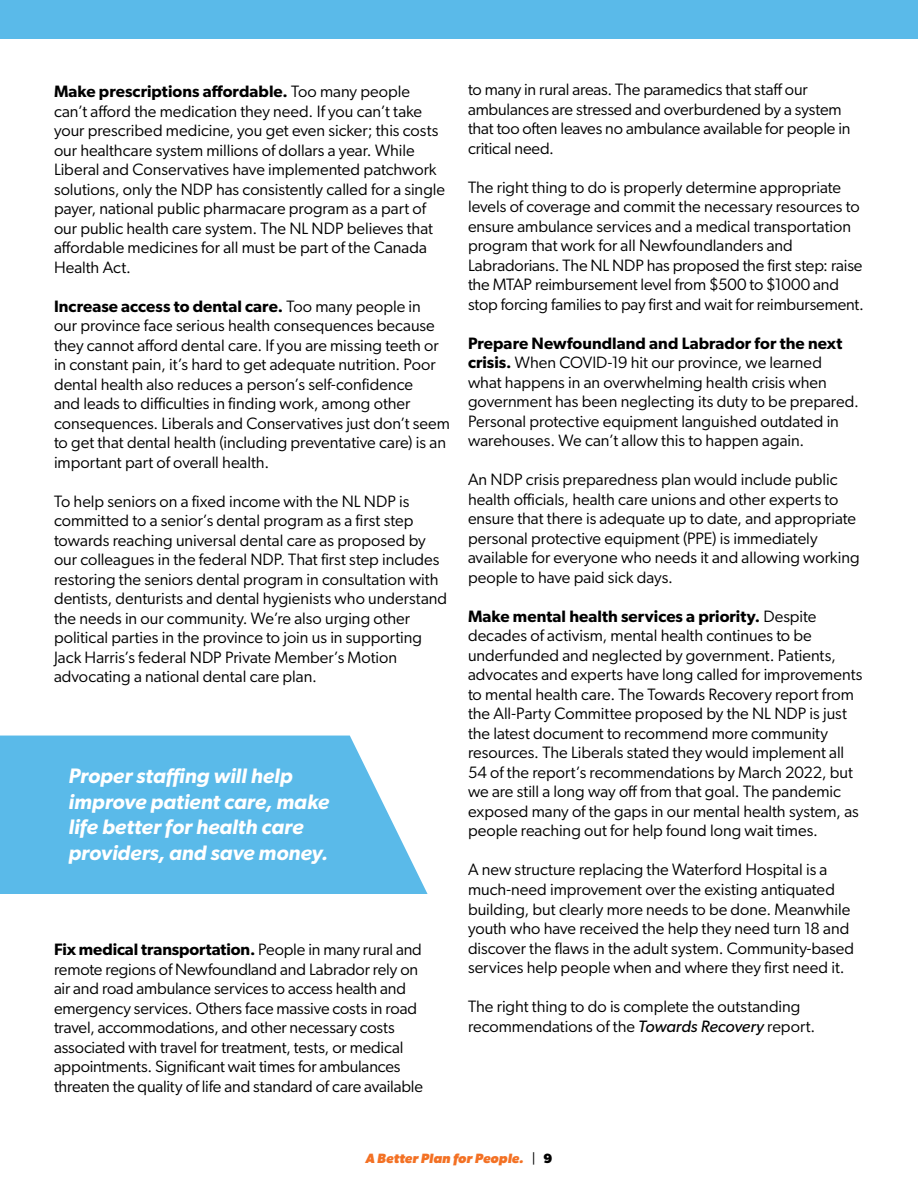
<style>
.page{position:relative;width:918px;height:1188px;background:#fff}
.page>*{position:absolute;margin:0;border:0;box-sizing:border-box;transform-origin:0 0}
.t1{font:italic 600 21px/25.5px "Gibson";color:#fff}
.t2{font:16.5px/19.5px "Gibson";color:#000}
.t3{font:italic 700 13.5px "Gibson";letter-spacing:.01em;color:#f37124}
.s1{font-weight:600}
.s2{font-style:italic}
.s3{font-weight:400;font-style:normal;color:#000}
.s4{font-style:normal;color:#000}
</style>
<div class="page">
<div style="left:0;top:0;width:918px;height:39px;background:#5abae9"></div>
<svg style="left:0;top:736px;width:428px;height:158px;fill:#5abae9"></svg>
<p class="t2" style="left:54px;top:82px;width:393px"><span class="s1">Make prescriptions affordable.</span> Too many people can’t afford the medication they need. If you can’t take your prescribed medicine, you get even sicker; this costs our healthcare system millions of dollars a year. While Liberal and Conservatives have implemented patchwork solutions, only the NDP has consistently called for a single payer, national public pharmacare program as a part of our public health care system. The NL NDP believes that affordable medicines for all must be part of the Canada Health Act.</p>
<p class="t2" style="left:54px;top:296px;width:397px"><span class="s1">Increase access to dental care.</span> Too many people in<br>our province face serious health consequences because they cannot afford dental care. If you are missing teeth or in constant pain, it’s hard to get adequate nutrition. Poor dental health also reduces a person’s self-confidence<br>and leads to difficulties in finding work, among other consequences. Liberals and Conservatives just don’t seem to get that dental health (including preventative care) is an important part of overall health.</p>
<p class="t2" style="left:54px;top:491px;width:395px">To help seniors on a fixed income with the NL NDP is committed to a senior’s dental program as a first step towards reaching universal dental care as proposed by our colleagues in the federal NDP. That first step includes restoring the seniors dental program in consultation with dentists, denturists and dental hygienists who understand the needs in our community. We’re also urging other political parties in the province to join us in supporting Jack Harris’s federal NDP Private Member’s Motion advocating a national dental care plan.</p>
<p class="t1" style="left:69px;top:763px;width:262px">Proper staffing will help improve patient care, make life better for health care providers, and save money.</p>
<p class="t2" style="left:54px;top:940px;width:371px"><span class="s1">Fix medical transportation.</span> People in many rural and remote regions of Newfoundland and Labrador rely on air and road ambulance services to access health and emergency services. Others face massive costs in road travel, accommodations, and other necessary costs associated with travel for treatment, tests, or medical appointments. Significant wait times for ambulances threaten the quality of life and standard of care available</p>
<p class="t2" style="left:468px;top:80px;width:384px">to many in rural areas. The paramedics that staff our ambulances are stressed and overburdened by a system that too often leaves no ambulance available for people in critical need.</p>
<p class="t2" style="left:468px;top:177px;width:398px">The right thing to do is properly determine appropriate levels of coverage and commit the necessary resources to ensure ambulance services and a medical transportation program that work for all Newfoundlanders and Labradorians. The NL NDP has proposed the first step: raise the MTAP reimbursement level from $500 to $1000 and stop forcing families to pay first and wait for reimbursement.</p>
<p class="t2" style="left:468px;top:333px;width:392px"><span class="s1">Prepare Newfoundland and Labrador for the next crisis.</span> When COVID-19 hit our province, we learned what happens in an overwhelming health crisis when government has been neglecting its duty to be prepared.<br>Personal protective equipment languished outdated in warehouses. We can’t allow this to happen again.</p>
<p class="t2" style="left:468px;top:470px;width:393px">An NDP crisis preparedness plan would include public health officials, health care unions and other experts to ensure that there is adequate up to date, and appropriate personal protective equipment (PPE) is immediately available for everyone who needs it and allowing working people to have paid sick days.</p>
<p class="t2" style="left:468px;top:606px;width:396px"><span class="s1">Make mental health services a priority.</span> Despite decades of activism, mental health continues to be underfunded and neglected by government. Patients, advocates and experts have long called for improvements to mental health care. The Towards Recovery report from the All-Party Committee proposed by the NL NDP is just the latest document to recommend more community resources. The Liberals stated they would implement all 54 of the report’s recommendations by March 2022, but we are still a long way off from that goal. The pandemic exposed many of the gaps in our mental health system, as people reaching out for help found long wait times.</p>
<p class="t2" style="left:468px;top:860px;width:388px">A new structure replacing the Waterford Hospital is a much-need improvement over the existing antiquated building, but clearly more needs to be done. Meanwhile youth who have received the help they need turn 18 and discover the flaws in the adult system. Community-based services help people when and where they first need it.</p>
<p class="t2" style="left:468px;top:996px;width:349px">The right thing to do is complete the outstanding recommendations of the <span class="s2">Towards Recovery</span> report.</p>
<p class="t3" style="left:365px;top:1151px;width:189px">A Better Plan for People. <span class="s3">|</span> <span class="s4">9</span></p>
</div>
